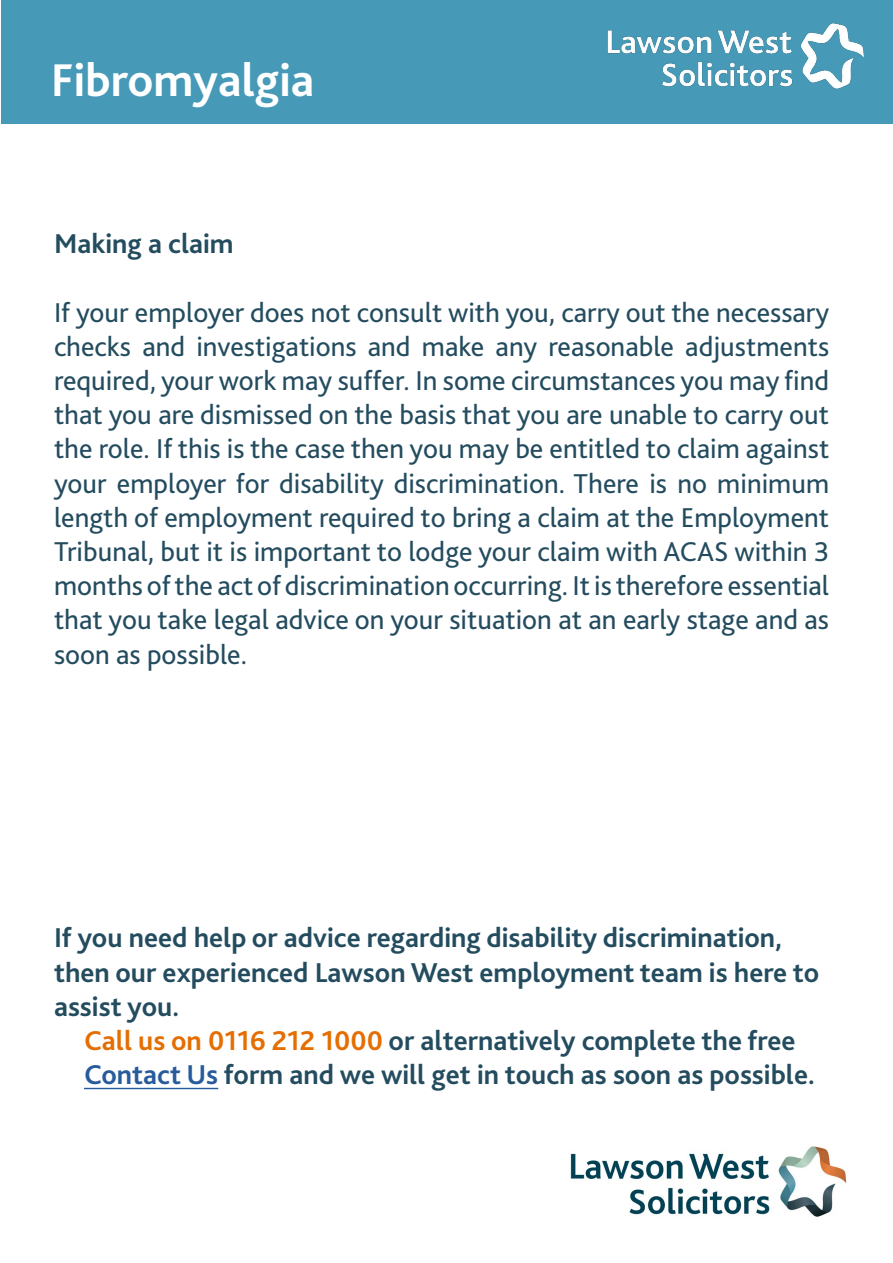
<style>
.page{position:relative;width:893px;height:1263px;background:#fff}
.page>*{position:absolute;margin:0;border:0;box-sizing:border-box;transform-origin:0 0}
.t1{font:700 48px "Bliss 2";color:#fff}
.t2{font:28.5px/34.2px "Bliss 2";color:#244c5f;text-align:justify}
.t3{font:700 28.5px/34.2px "Bliss 2";color:#244c5f}
.s1{color:#e56e02}
.s2{color:#275b9b}
</style>
<div class="page">
<hr style="left:84px;top:1088px;width:134px;height:1px;background:#275b9b">
<img style="left:570px;top:1146px;width:277px;height:71px">
<div style="left:1px;top:0;width:892px;height:124px;background:#469ab8"></div>
<img style="left:607px;top:23px;width:257px;height:66px">
<h1 class="t1" style="left:51px;top:51px;width:265px">Fibromyalgia</h1>
<p class="t3" style="left:54px;top:226px;width:181px">Making a claim</p>
<p class="t2" style="left:54px;top:294px;width:777px">If your employer does not consult with you, carry out the necessary checks and investigations and make any reasonable adjustments required, your work may suffer. In some circumstances you may find that you are dismissed on the basis that you are unable to carry out the role. If this is the case then you may be entitled to claim against your employer for disability discrimination. There is no minimum length of employment required to bring a claim at the Employment Tribunal, but it is important to lodge your claim with ACAS within 3 months of the act of discrimination occurring. It is therefore essential that you take legal advice on your situation at an early stage and as soon as possible.</p>
<p class="t3" style="left:54px;top:920px;width:767px">If you need help or advice regarding disability discrimination, then our experienced Lawson West employment team is here to assist you.</p>
<p class="t3" style="left:84px;top:1023px;width:732px"><span class="s1">Call us on 0116 212 1000</span> or alternatively complete the free<br><span class="s2">Contact Us</span> form and we will get in touch as soon as possible.</p>
</div>
